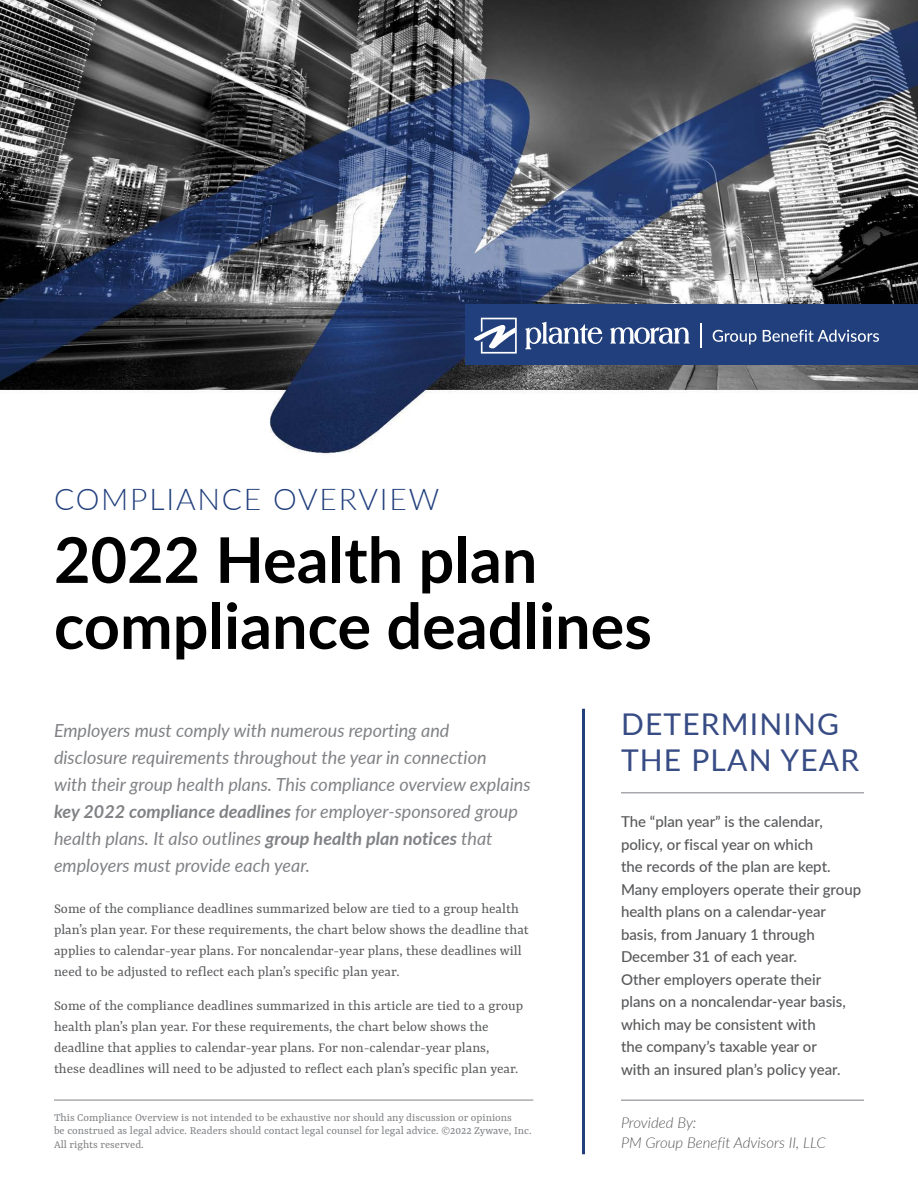
<style>
.page{position:relative;width:918px;height:1188px;background:#fff}
.page>*{position:absolute;margin:0;border:0;box-sizing:border-box;transform-origin:0 0}
.t1{font:700 63px/66px "Lato";color:#000}
.t2{font:30px/36px "Lato";letter-spacing:.04em;color:#374b84}
.t3{font:300 30px "Lato";letter-spacing:.06em;color:#213f7c}
.t4{font:italic 18px/27px "Lato";color:#808285}
.t5{font:15px/21px "Rasa";color:#58595b}
.t6{font:500 15px/22.5px "Lato";color:#58595b}
.t7{font:italic 300 15px/19.5px "Lato";color:#58595b}
.t8{font:12px/13.5px "Rasa";color:#808285}
.s1{font-weight:700}
</style>
<div class="page">
<img style="left:0;top:0;width:918px;height:454px">
<div style="left:466px;top:304px;width:452px;height:60px;background:#213f7c"></div>
<svg style="left:474px;top:318px;width:43px;height:36px"></svg>
<svg style="left:525px;top:322px;width:77px;height:27px"></svg>
<svg style="left:610px;top:327px;width:80px;height:17px"></svg>
<hr style="left:700px;top:323px;width:2px;height:25px;background:#fff">
<svg style="left:713px;top:330px;width:166px;height:14px"></svg>
<hr style="left:582px;top:709px;width:3px;height:445px;background:#213f7c">
<hr style="left:621px;top:792px;width:243px;height:2px;background:#a7a9ac">
<hr style="left:621px;top:1100px;width:243px;height:1px;background:#a7a9ac">
<hr style="left:54px;top:1100px;width:479px;height:1px;background:#808285">
<h2 class="t3" style="left:54px;top:478px;width:387px">COMPLIANCE OVERVIEW</h2>
<h1 class="t1" style="left:54px;top:524px;width:599px">2022 Health plan compliance deadlines</h1>
<p class="t4" style="left:54px;top:716px;width:478px">Employers must comply with numerous reporting and<br>disclosure requirements throughout the year in connection<br>with their group health plans. This compliance overview explains <span class="s1">key 2022 compliance deadlines</span> for employer-sponsored group health plans. It also outlines <span class="s1">group health plan notices</span> that employers must provide each year.</p>
<p class="t5" style="left:54px;top:899px;width:476px">Some of the compliance deadlines summarized below are tied to a group health plan’s plan year. For these requirements, the chart below shows the deadline that applies to calendar-year plans. For noncalendar-year plans, these deadlines will need to be adjusted to reflect each plan’s specific plan year.</p>
<p class="t5" style="left:54px;top:996px;width:471px">Some of the compliance deadlines summarized in this article are tied to a group health plan’s plan year. For these requirements, the chart below shows the deadline that applies to calendar-year plans. For non-calendar-year plans, these deadlines will need to be adjusted to reflect each plan’s specific plan year.</p>
<p class="t8" style="left:54px;top:1111px;width:479px">This Compliance Overview is not intended to be exhaustive nor should any discussion or opinions<br>be construed as legal advice. Readers should contact legal counsel for legal advice. ©2022 Zywave, Inc.<br>All rights reserved.</p>
<h2 class="t2" style="left:621px;top:705px;width:240px">DETERMINING<br>THE PLAN YEAR</h2>
<p class="t6" style="left:621px;top:810px;width:242px">The “plan year” is the calendar, policy, or fiscal year on which<br>the records of the plan are kept.<br>Many employers operate their group health plans on a calendar-year basis, from January 1 through<br>December 31 of each year.<br>Other employers operate their<br>plans on a noncalendar-year basis, which may be consistent with<br>the company’s taxable year or<br>with an insured plan’s policy year.</p>
<p class="t7" style="left:621px;top:1112px;width:206px">Provided By:<br>PM Group Benefit Advisors II, LLC</p>
</div>
